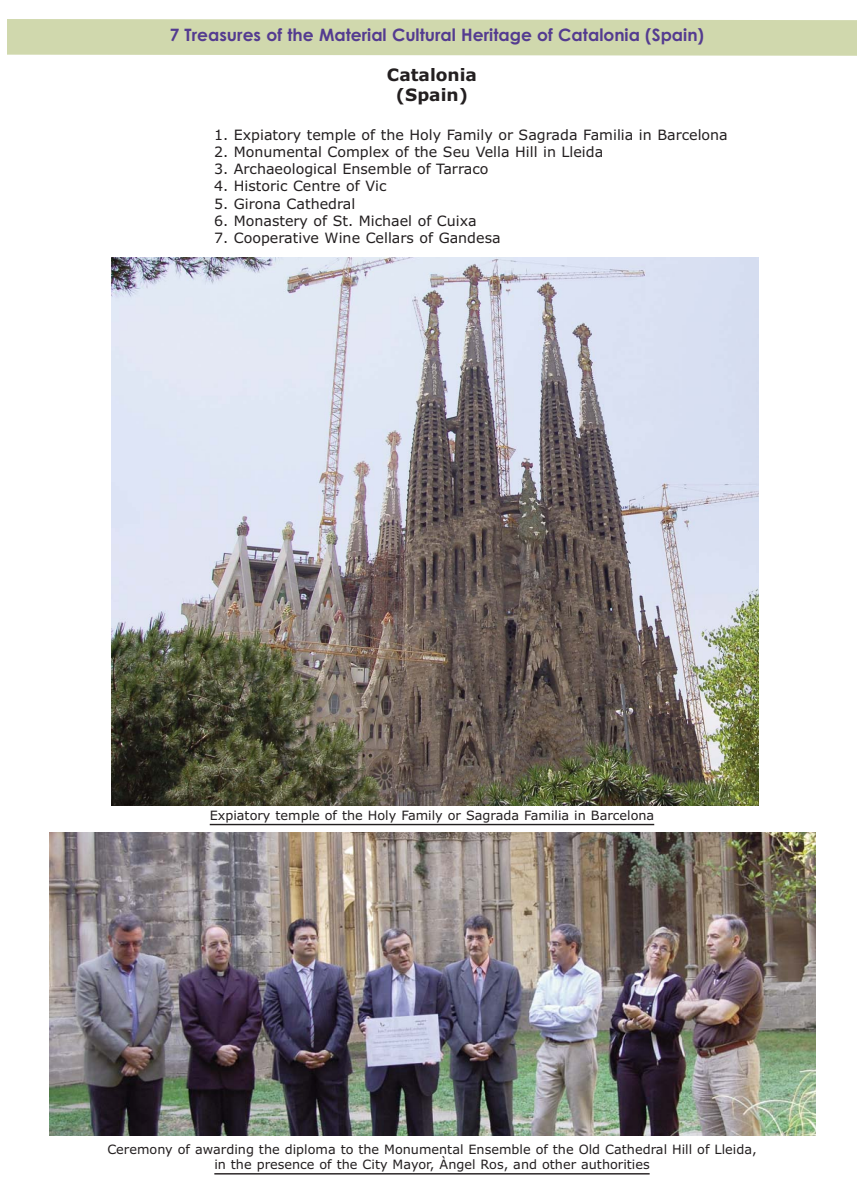
<style>
.page{position:relative;width:864px;height:1200px;background:#fff}
.page>*{position:absolute;margin:0;border:0;box-sizing:border-box;transform-origin:0 0}
.t1{font:700 17.1px "Century Gothic";color:#543b90}
.t2{font:700 17.1px/20.5px "Verdana";color:#231f20;text-align:center}
.t3{font:14.25px "Verdana";color:#231f20}
.t4{font:12.9px/15.5px "Verdana";color:#231f20;text-align:center}
</style>
<div class="page">
<div style="left:8px;top:19px;width:848px;height:37px;background:#d0d8ad"></div>
<img style="left:111px;top:258px;width:647px;height:547px">
<hr style="left:210px;top:824px;width:444px;height:1px;background:#231f20">
<img style="left:50px;top:832px;width:766px;height:303px">
<hr style="left:214px;top:1173px;width:436px;height:1px;background:#231f20">
<p class="t1" style="left:170px;top:28px;width:536px">7 Treasures of the Material Cultural Heritage of Catalonia (Spain)</p>
<p class="t2" style="left:387px;top:66px;width:92px">Catalonia (Spain)</p>
<p class="t3" style="left:214px;top:129px;width:515px">1. Expiatory temple of the Holy Family or Sagrada Familia in Barcelona</p>
<p class="t3" style="left:214px;top:146px;width:391px">2. Monumental Complex of the Seu Vella Hill in Lleida</p>
<p class="t3" style="left:214px;top:163px;width:276px">3. Archaeological Ensemble of Tarraco</p>
<p class="t3" style="left:214px;top:181px;width:174px">4. Historic Centre of Vic</p>
<p class="t3" style="left:214px;top:198px;width:143px">5. Girona Cathedral</p>
<p class="t3" style="left:214px;top:215px;width:264px">6. Monastery of St. Michael of Cuixa</p>
<p class="t3" style="left:214px;top:232px;width:288px">7. Cooperative Wine Cellars of Gandesa</p>
<p class="t4" style="left:210px;top:808px;width:446px">Expiatory temple of the Holy Family or Sagrada Familia in Barcelona</p>
<p class="t4" style="left:107px;top:1142px;width:651px">Ceremony of awarding the diploma to the Monumental Ensemble of the Old Cathedral Hill of Lleida, in the presence of the City Mayor, Àngel Ros, and other authorities</p>
</div>
